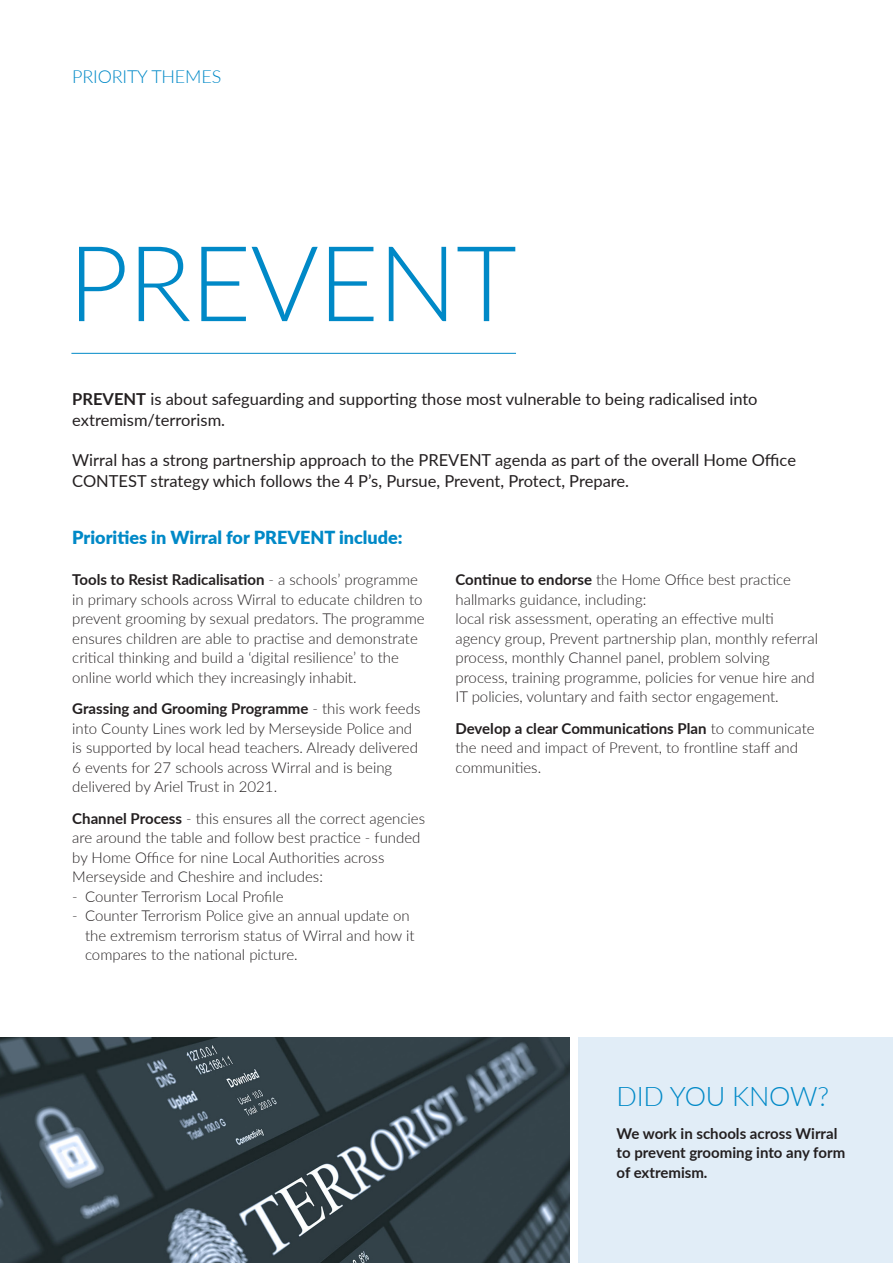
<style>
.page{position:relative;width:893px;height:1263px;background:#fff}
.page>*{position:absolute;margin:0;border:0;box-sizing:border-box;transform-origin:0 0}
.t1{font:300 105px "Lato";letter-spacing:-.01em;color:#0089c7}
.t2{font:300 27px "Lato";letter-spacing:-.01em;color:#0089c7}
.t3{font:900 18px "Lato";color:#0089c7}
.t4{font:300 18px "Lato";letter-spacing:-.01em;color:#0089c7}
.t5{font:16.5px/21px "Lato";color:#231f20}
.t6{font:300 15px/19.5px "Lato";color:#231f20}
.t7{font:700 15px/19.5px "Lato";color:#231f20}
.s1{font-weight:700}
</style>
<div class="page">
<div style="left:578px;top:1037px;width:315px;height:226px;background:#e1edf7"></div>
<hr style="left:71px;top:353px;width:445px;height:1px;background:#0089c7">
<img style="left:0;top:1037px;width:570px;height:226px">
<p class="t4" style="left:72px;top:64px;width:151px">PRIORITY THEMES</p>
<p class="t1" style="left:68px;top:210px;width:450px">PREVENT</p>
<p class="t5" style="left:72px;top:387px;width:687px"><span class="s1">PREVENT</span> is about safeguarding and supporting those most vulnerable to being radicalised into extremism/terrorism.</p>
<p class="t5" style="left:72px;top:449px;width:725px">Wirral has a strong partnership approach to the PREVENT agenda as part of the overall Home Office<br>CONTEST strategy which follows the 4 P’s, Pursue, Prevent, Protect, Prepare.</p>
<p class="t3" style="left:72px;top:524px;width:332px">Priorities in Wirral for PREVENT include:</p>
<p class="t6" style="left:72px;top:570px;width:354px"><span class="s1">Tools to Resist Radicalisation</span> - a schools’ programme in primary schools across Wirral to educate children to prevent grooming by sexual predators. The programme ensures children are able to practise and demonstrate critical thinking and build a ‘digital resilience’ to the online world which they increasingly inhabit.</p>
<p class="t6" style="left:72px;top:699px;width:350px"><span class="s1">Grassing and Grooming Programme</span> - this work feeds into County Lines work led by Merseyside Police and is supported by local head teachers. Already delivered 6 events for 27 schools across Wirral and is being delivered by Ariel Trust in 2021.</p>
<p class="t6" style="left:72px;top:808px;width:354px"><span class="s1">Channel Process</span> - this ensures all the correct agencies are around the table and follow best practice - funded by Home Office for nine Local Authorities across Merseyside and Cheshire and includes:</p>
<p class="t6" style="left:72px;top:886px;width:213px">- Counter Terrorism Local Profile</p>
<p class="t6" style="left:85px;top:906px;width:331px;text-indent:-13px">- Counter Terrorism Police give an annual update on the extremism terrorism status of Wirral and how it compares to the national picture.</p>
<p class="t6" style="left:455px;top:570px;width:337px"><span class="s1">Continue to endorse</span> the Home Office best practice hallmarks guidance, including:</p>
<p class="t6" style="left:455px;top:609px;width:364px">local risk assessment, operating an effective multi agency group, Prevent partnership plan, monthly referral process, monthly Channel panel, problem solving process, training programme, policies for venue hire and IT policies, voluntary and faith sector engagement.</p>
<p class="t6" style="left:455px;top:718px;width:361px"><span class="s1">Develop a clear Communications Plan</span> to communicate the need and impact of Prevent, to frontline staff and communities.</p>
<p class="t2" style="left:617px;top:1078px;width:214px">DID YOU KNOW?</p>
<p class="t7" style="left:617px;top:1123px;width:222px">We work in schools across Wirral</p>
<p class="t7" style="left:617px;top:1142px;width:230px">to prevent grooming into any form of extremism.</p>
</div>
